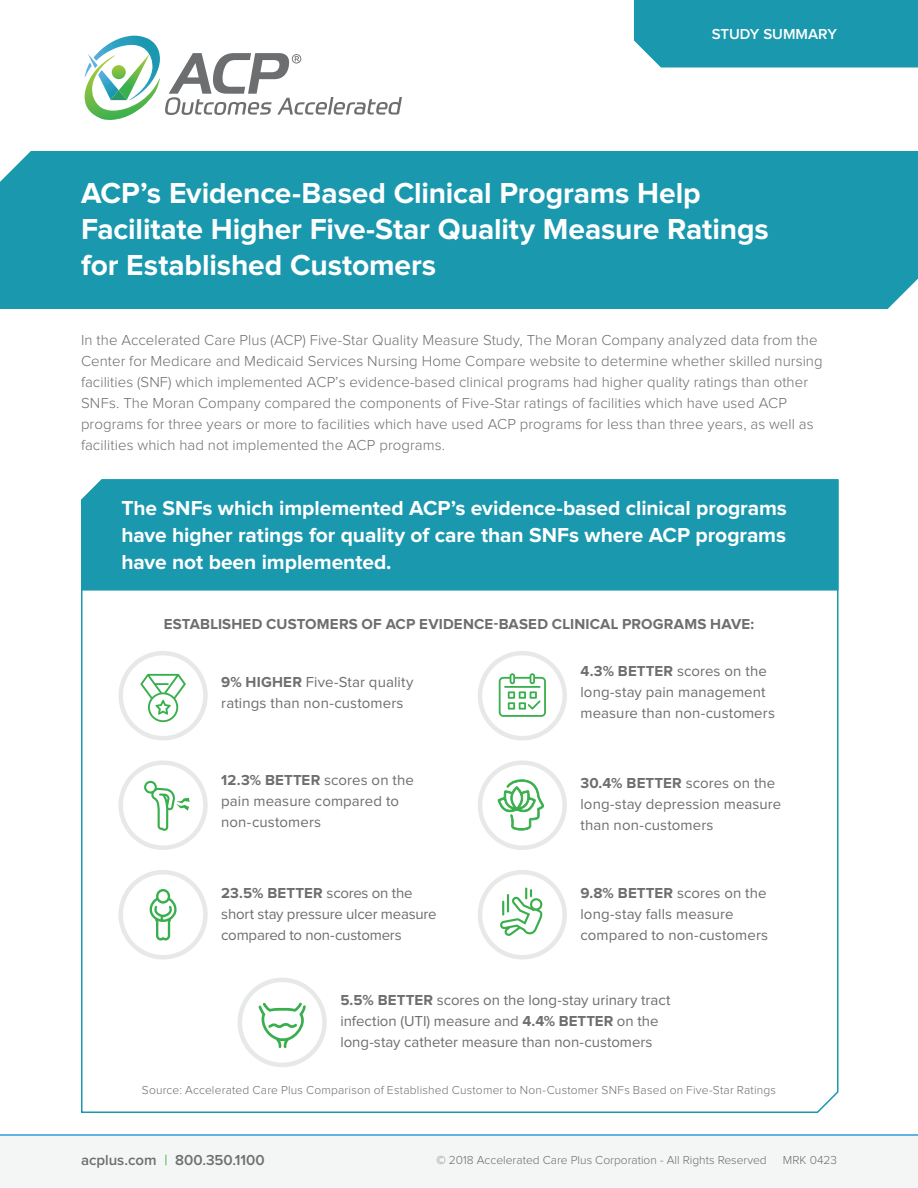
<style>
.page{position:relative;width:918px;height:1188px;background:#fff}
.page>*{position:absolute;margin:0;border:0;box-sizing:border-box;transform-origin:0 0}
.t1{font:700 30px/36px "Proxima Nova";letter-spacing:-.005em;color:#fff}
.t2{font:700 21px/27px "Proxima Nova";letter-spacing:-.005em;color:#fff;text-align:justify}
.t3{font:300 15px/21px "Proxima Nova";letter-spacing:.005em;color:#6d6e70}
.t4{font:15px/21px "Proxima Nova";letter-spacing:.005em;color:#6d6e70}
.t5{font:700 15px "Proxima Nova";letter-spacing:.01em;color:#6d6e70}
.t6{font:15px/21px "Proxima Nova";letter-spacing:-.015em;color:#6d6e70}
.t7{font:600 15px "Proxima Nova";color:#6d6e70}
.t8{font:600 15px "Proxima Nova";color:#fff}
.t9{font:300 12px "Proxima Nova";letter-spacing:.015em;color:#6d6e70}
.s1{font-weight:700}
.s2{font-weight:400}
.s3{font-weight:400;color:#38af4c}
</style>
<div class="page">
<svg style="left:81px;top:591px;width:758px;height:522px"></svg>
<div style="left:81px;top:479px;width:758px;height:112px;background:#1a98ae"></div>
<div style="left:0;top:152px;width:918px;height:157px;background:#1a98ae"></div>
<svg style="left:84px;top:36px;width:318px;height:84px"></svg>
<svg style="left:887px;top:279px;width:31px;height:30px"></svg>
<svg style="left:0;top:151px;width:32px;height:31px"></svg>
<div style="left:634px;top:0;width:284px;height:68px;background:#1a98ae"></div>
<div style="left:0;top:1134px;width:918px;height:54px;background:#f3f6f4"></div>
<hr style="left:0;top:1134px;width:918px;height:1px;background:#61b3e4">
<div style="left:480px;top:653px;width:85px;height:85px;background:#fff;border-radius:50%"></div>
<div style="left:478px;top:651px;width:89px;height:89px;border:4px solid #e6e9e8;border-radius:50%"></div>
<div style="left:121px;top:653px;width:84px;height:85px;background:#fff;border-radius:50%"></div>
<div style="left:119px;top:651px;width:89px;height:89px;border:4px solid #e6e9e8;border-radius:50%"></div>
<div style="left:480px;top:763px;width:85px;height:85px;background:#fff;border-radius:50%"></div>
<div style="left:478px;top:760px;width:89px;height:90px;border:4px solid #e6e9e8;border-radius:50%"></div>
<div style="left:121px;top:763px;width:84px;height:85px;background:#fff;border-radius:50%"></div>
<div style="left:119px;top:760px;width:89px;height:90px;border:4px solid #e6e9e8;border-radius:50%"></div>
<div style="left:240px;top:980px;width:85px;height:85px;background:#fff;border-radius:50%"></div>
<div style="left:238px;top:978px;width:89px;height:89px;border:4px solid #e6e9e8;border-radius:50%"></div>
<div style="left:121px;top:872px;width:84px;height:85px;background:#fff;border-radius:50%"></div>
<div style="left:119px;top:870px;width:89px;height:90px;border:4px solid #e6e9e8;border-radius:50%"></div>
<div style="left:480px;top:872px;width:85px;height:85px;background:#fff;border-radius:50%"></div>
<div style="left:478px;top:870px;width:89px;height:90px;border:4px solid #e6e9e8;border-radius:50%"></div>
<svg style="left:499px;top:673px;width:47px;height:44px"></svg>
<svg style="left:140px;top:674px;width:46px;height:48px"></svg>
<svg style="left:497px;top:779px;width:47px;height:52px"></svg>
<svg style="left:258px;top:1003px;width:48px;height:45px"></svg>
<svg style="left:500px;top:888px;width:43px;height:48px"></svg>
<svg style="left:144px;top:781px;width:46px;height:50px"></svg>
<svg style="left:149px;top:889px;width:28px;height:52px"></svg>
<p class="t8" style="left:712px;top:25px;width:127px">STUDY SUMMARY</p>
<p class="t1" style="left:81px;top:176px;width:689px">ACP’s Evidence-Based Clinical Programs Help<br>Facilitate Higher Five-Star Quality Measure Ratings for Established Customers</p>
<p class="t3" style="left:81px;top:330px;width:743px">In the Accelerated Care Plus (ACP) Five-Star Quality Measure Study, The Moran Company analyzed data from the Center for Medicare and Medicaid Services Nursing Home Compare website to determine whether skilled nursing facilities (SNF) which implemented ACP’s evidence-based clinical programs had higher quality ratings than other SNFs. The Moran Company compared the components of Five-Star ratings of facilities which have used ACP programs for three years or more to facilities which have used ACP programs for less than three years, as well as facilities which had not implemented the ACP programs.</p>
<p class="t2" style="left:122px;top:495px;width:667px">The SNFs which implemented ACP’s evidence-based clinical programs have higher ratings for quality of care than SNFs where ACP programs have not been implemented.</p>
<p class="t5" style="left:164px;top:615px;width:592px">ESTABLISHED CUSTOMERS OF ACP EVIDENCE-BASED CLINICAL PROGRAMS HAVE:</p>
<p class="t4" style="left:221px;top:672px;width:194px"><span class="s1">9% HIGHER</span> Five-Star quality ratings than non-customers</p>
<p class="t5" style="left:221px;top:771px;width:194px">12.3% BETTER <span class="s2">scores on the</span></p>
<p class="t4" style="left:221px;top:791px;width:179px">pain measure compared to</p>
<p class="t4" style="left:221px;top:812px;width:101px">non-customers</p>
<p class="t4" style="left:580px;top:660px;width:188px"><span class="s1">4.3% BETTER</span> scores on the</p>
<p class="t4" style="left:580px;top:681px;width:196px">long-stay pain management measure than non-customers</p>
<p class="t5" style="left:580px;top:774px;width:196px">30.4% BETTER <span class="s2">scores on the</span></p>
<p class="t4" style="left:580px;top:793px;width:202px">long-stay depression measure than non-customers</p>
<p class="t6" style="left:221px;top:883px;width:217px"><span class="s1">23.5% BETTER</span> scores on the short stay pressure ulcer measure compared to non-customers</p>
<p class="t4" style="left:580px;top:883px;width:188px"><span class="s1">9.8% BETTER</span> scores on the</p>
<p class="t4" style="left:580px;top:904px;width:189px">long-stay falls measure compared to non-customers</p>
<p class="t4" style="left:340px;top:990px;width:332px"><span class="s1">5.5% BETTER</span> scores on the long-stay urinary tract infection (UTI) measure and <span class="s1">4.4% BETTER</span> on the long-stay catheter measure than non-customers</p>
<p class="t9" style="left:142px;top:1083px;width:636px">Source: Accelerated Care Plus Comparison of Established Customer to Non-Customer SNFs Based on Five-Star Ratings</p>
<p class="t7" style="left:81px;top:1151px;width:185px">acplus.com <span class="s3">|</span> 800.350.1100</p>
<p class="t9" style="left:436px;top:1153px;width:332px">© 2018 Accelerated Care Plus Corporation - All Rights Reserved</p>
<p class="t9" style="left:783px;top:1153px;width:56px">MRK 0423</p>
</div>
